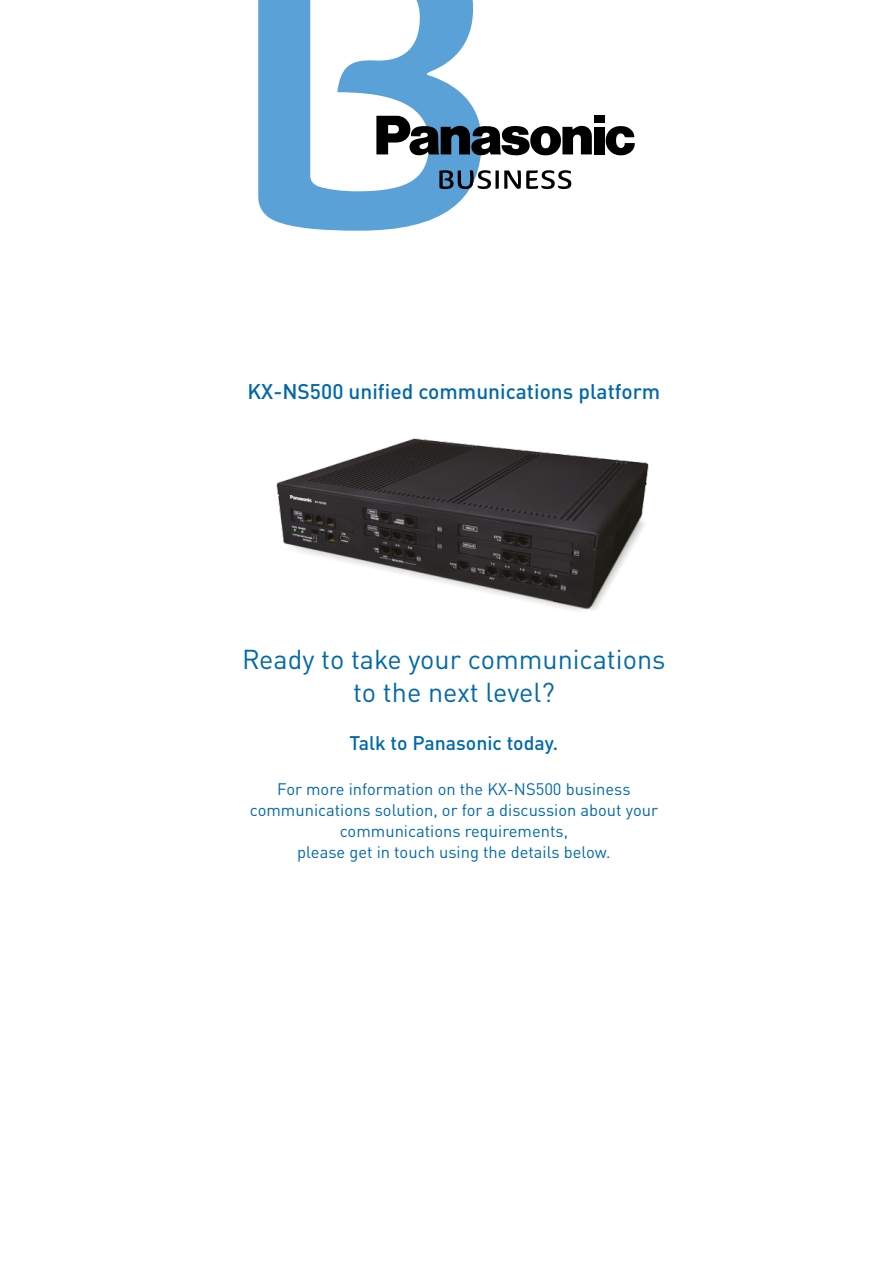
<style>
.page{position:relative;width:893px;height:1263px;background:#fff}
.page>*{position:absolute;margin:0;border:0;box-sizing:border-box;transform-origin:0 0}
.t1{font:27px/33px "DIN Pro";color:#0069aa;text-align:center}
.t2{font:500 21px "DIN Pro";color:#0069aa}
.t3{font:500 19.5px "DIN Pro";color:#0069aa}
.t4{font:16.5px/21px "DIN Pro";color:#0069aa;text-align:center}
</style>
<div class="page">
<svg style="left:258px;top:0;width:223px;height:231px;fill:#5aa1d8"></svg>
<svg style="left:605px;top:126px;width:30px;height:29px"></svg>
<div style="left:594px;top:116px;width:10px;height:7px;background:#000"></div>
<div style="left:594px;top:127px;width:10px;height:27px;background:#000"></div>
<svg style="left:376px;top:116px;width:216px;height:40px"></svg>
<svg style="left:439px;top:170px;width:132px;height:19px"></svg>
<img style="left:276px;top:438px;width:373px;height:172px">
<p class="t2" style="left:247px;top:375px;width:414px">KX-NS500 unified communications platform</p>
<p class="t1" style="left:242px;top:640px;width:425px">Ready to take your communications to the next level?</p>
<p class="t3" style="left:349px;top:727px;width:210px">Talk to Panasonic today.</p>
<p class="t4" style="left:250px;top:777px;width:410px">For more information on the KX-NS500 business communications solution, or for a discussion about your communications requirements,<br>please get in touch using the details below.</p>
</div>
